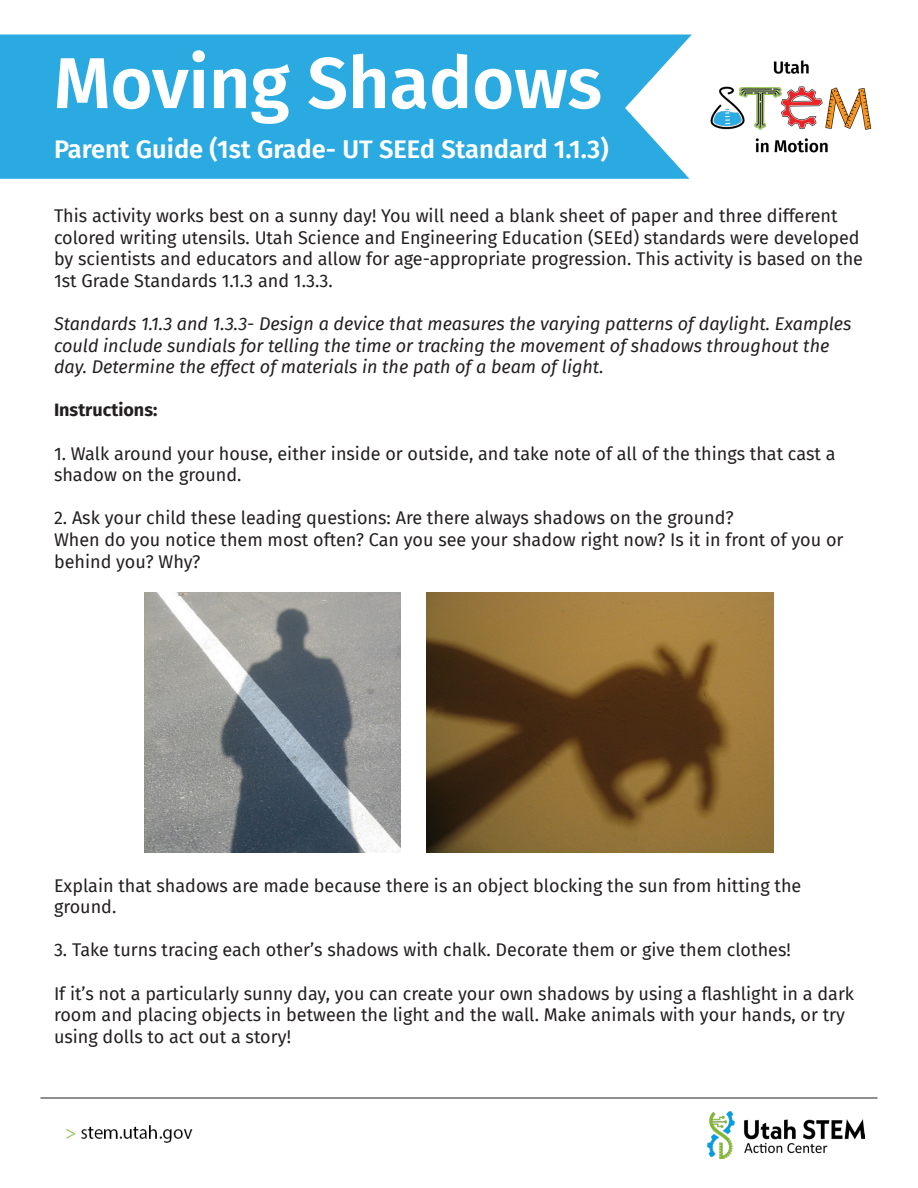
<style>
.page{position:relative;width:918px;height:1188px;background:#fff}
.page>*{position:absolute;margin:0;border:0;box-sizing:border-box;transform-origin:0 0}
.t1{font:600 72px "Fira Sans";color:#fff}
.t2{font:600 25.5px "Fira Sans";color:#fff}
.t3{font:18px/21.6px "Fira Sans";color:#231f20}
.t4{font:italic 18px/21.6px "Fira Sans";color:#231f20}
.t5{font:700 18px "Fira Sans";color:#231f20}
</style>
<div class="page">
<hr style="left:40px;top:1098px;width:838px;height:1px;background:#231f20">
<img style="left:707px;top:1112px;width:158px;height:47px">
<img style="left:66px;top:1125px;width:127px;height:18px">
<img style="left:144px;top:592px;width:257px;height:261px">
<img style="left:427px;top:592px;width:347px;height:261px">
<div style="left:0;top:35px;width:692px;height:144px;background:#2baae1"></div>
<img style="left:710px;top:60px;width:162px;height:93px">
<p class="t1" style="left:54px;top:24px;width:550px">Moving Shadows</p>
<p class="t2" style="left:54px;top:128px;width:556px">Parent Guide (1st Grade- UT SEEd Standard 1.1.3)</p>
<p class="t3" style="left:54px;top:204px;width:811px">This activity works best on a sunny day! You will need a blank sheet of paper and three different colored writing utensils. Utah Science and Engineering Education (SEEd) standards were developed by scientists and educators and allow for age-appropriate progression. This activity is based on the 1st Grade Standards 1.1.3 and 1.3.3.</p>
<p class="t4" style="left:54px;top:313px;width:799px">Standards 1.1.3 and 1.3.3- Design a device that measures the varying patterns of daylight. Examples could include sundials for telling the time or tracking the movement of shadows throughout the day. Determine the effect of materials in the path of a beam of light.</p>
<p class="t5" style="left:54px;top:395px;width:105px">Instructions:</p>
<p class="t3" style="left:54px;top:442px;width:783px">1. Walk around your house, either inside or outside, and take note of all of the things that cast a shadow on the ground.</p>
<p class="t3" style="left:54px;top:507px;width:681px">2. Ask your child these leading questions: Are there always shadows on the ground?</p>
<p class="t3" style="left:54px;top:528px;width:791px">When do you notice them most often? Can you see your shadow right now? Is it in front of you or behind you? Why?</p>
<p class="t3" style="left:54px;top:874px;width:749px">Explain that shadows are made because there is an object blocking the sun from hitting the ground.</p>
<p class="t3" style="left:54px;top:939px;width:738px">3. Take turns tracing each other’s shadows with chalk. Decorate them or give them clothes!</p>
<p class="t3" style="left:54px;top:982px;width:802px">If it’s not a particularly sunny day, you can create your own shadows by using a flashlight in a dark room and placing objects in between the light and the wall. Make animals with your hands, or try using dolls to act out a story!</p>
</div>
